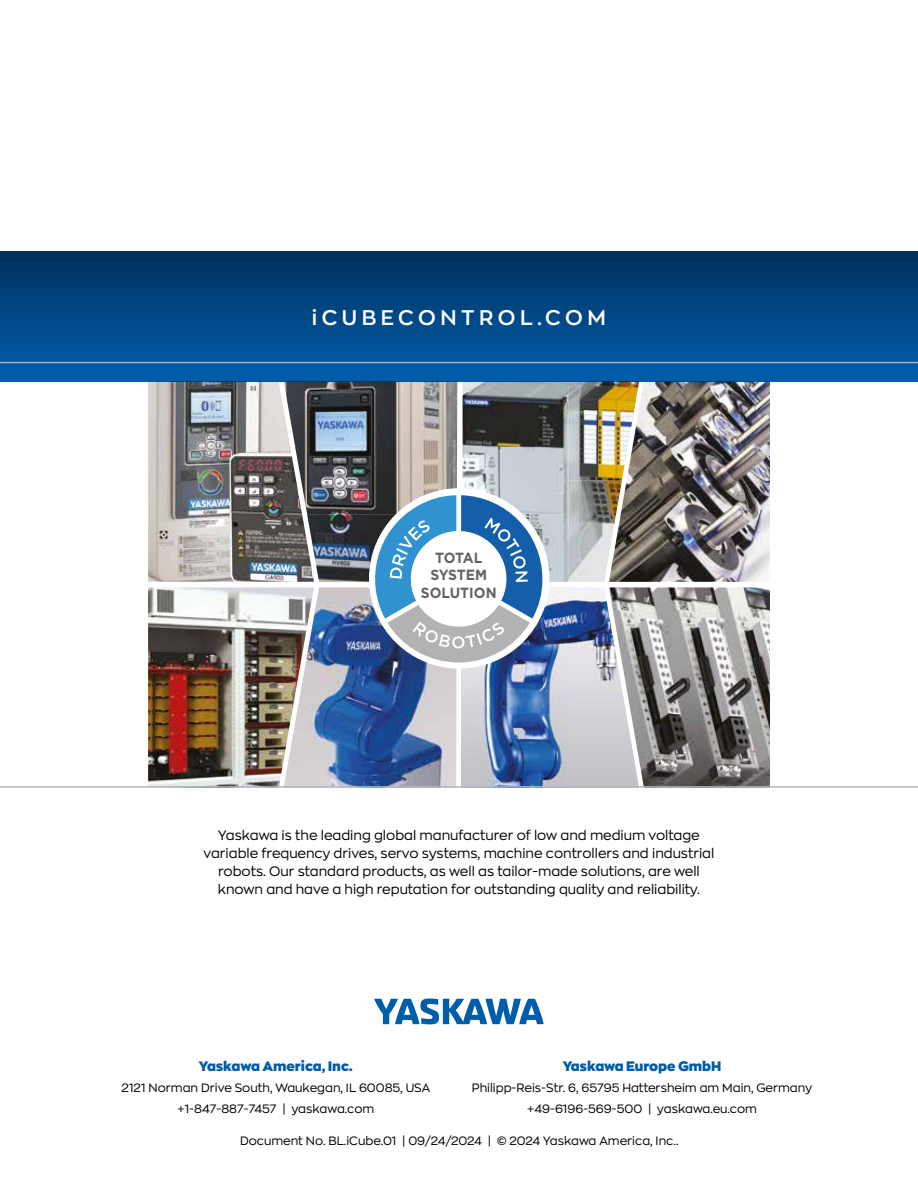
<style>
.page{position:relative;width:918px;height:1188px;background:#fff}
.page>*{position:absolute;margin:0;border:0;box-sizing:border-box;transform-origin:0 0}
.t1{font:600 21px "Zona Pro";letter-spacing:.215em;color:#fff}
.t2{font:700 14.7px/17.7px "Gotham";color:#646363;text-align:center;scale:.94 1}
.t3{font:13.5px/18px "Zona Pro";color:#000;text-align:center}
.t4{font:900 13.5px "Zona Pro";color:#005da9}
.t5{font:12px/21px "Zona Pro";color:#000;text-align:center}
</style>
<div class="page">
<img style="left:148px;top:587px;width:136px;height:199px">
<img style="left:609px;top:587px;width:161px;height:199px">
<img style="left:284px;top:587px;width:173px;height:199px">
<img style="left:462px;top:587px;width:106px;height:199px">
<img style="left:568px;top:588px;width:66px;height:168px">
<div style="left:568px;top:756px;width:71px;height:30px;background:#c4c3c7"></div>
<img style="left:622px;top:382px;width:148px;height:200px">
<img style="left:148px;top:382px;width:159px;height:200px">
<img style="left:284px;top:382px;width:138px;height:65px">
<img style="left:422px;top:381px;width:35px;height:114px">
<img style="left:295px;top:447px;width:128px;height:67px">
<img style="left:307px;top:514px;width:57px;height:68px">
<img style="left:462px;top:382px;width:106px;height:200px">
<img style="left:568px;top:381px;width:71px;height:100px">
<img style="left:568px;top:480px;width:54px;height:102px">
<div style="left:369px;top:488px;width:180px;height:181px;background:#fff;border-radius:50%"></div>
<svg style="left:364px;top:495px;width:178px;height:168px"></svg>
<div style="left:413px;top:533px;width:92px;height:92px;background:#fff;border-radius:50%"></div>
<div style="left:411px;top:531px;width:95px;height:96px;border:3px solid #fff;border-radius:50%"></div>
<svg style="left:374px;top:999px;width:170px;height:25px"></svg>
<div style="left:0;top:252px;width:918px;height:129px;background:linear-gradient(to bottom,#00315d,#005eac)"></div>
<hr style="left:0;top:786px;width:918px;height:2px;background:#adb6bc">
<hr style="left:0;top:362px;width:918px;height:1px;background:#adb6bc">
<h1 class="t1" style="left:312px;top:303px;width:295px">iCUBECONTROL.COM</h1>
<p class="t2" style="left:421px;top:549px;width:82px">TOTAL<br>SYSTEM<br>SOLUTION</p>
<p class="t3" style="left:204px;top:826px;width:512px">Yaskawa is the leading global manufacturer of low and medium voltage variable frequency drives, servo systems, machine controllers and industrial robots. Our standard products, as well as tailor-made solutions, are well known and have a high reputation for outstanding quality and reliability.</p>
<p class="t4" style="left:199px;top:1057px;width:156px">Yaskawa America, Inc.</p>
<p class="t5" style="left:122px;top:1077px;width:310px">2121 Norman Drive South, Waukegan, IL 60085, USA +1-847-887-7457 | yaskawa.com</p>
<p class="t5" style="left:240px;top:1130px;width:440px">Document No. BL.iCube.01 | 09/24/2024 | © 2024 Yaskawa America, Inc..</p>
<p class="t4" style="left:563px;top:1057px;width:160px">Yaskawa Europe GmbH</p>
<p class="t5" style="left:472px;top:1077px;width:342px">Philipp-Reis-Str. 6, 65795 Hattersheim am Main, Germany +49-6196-569-500 | yaskawa.eu.com</p>
</div>
